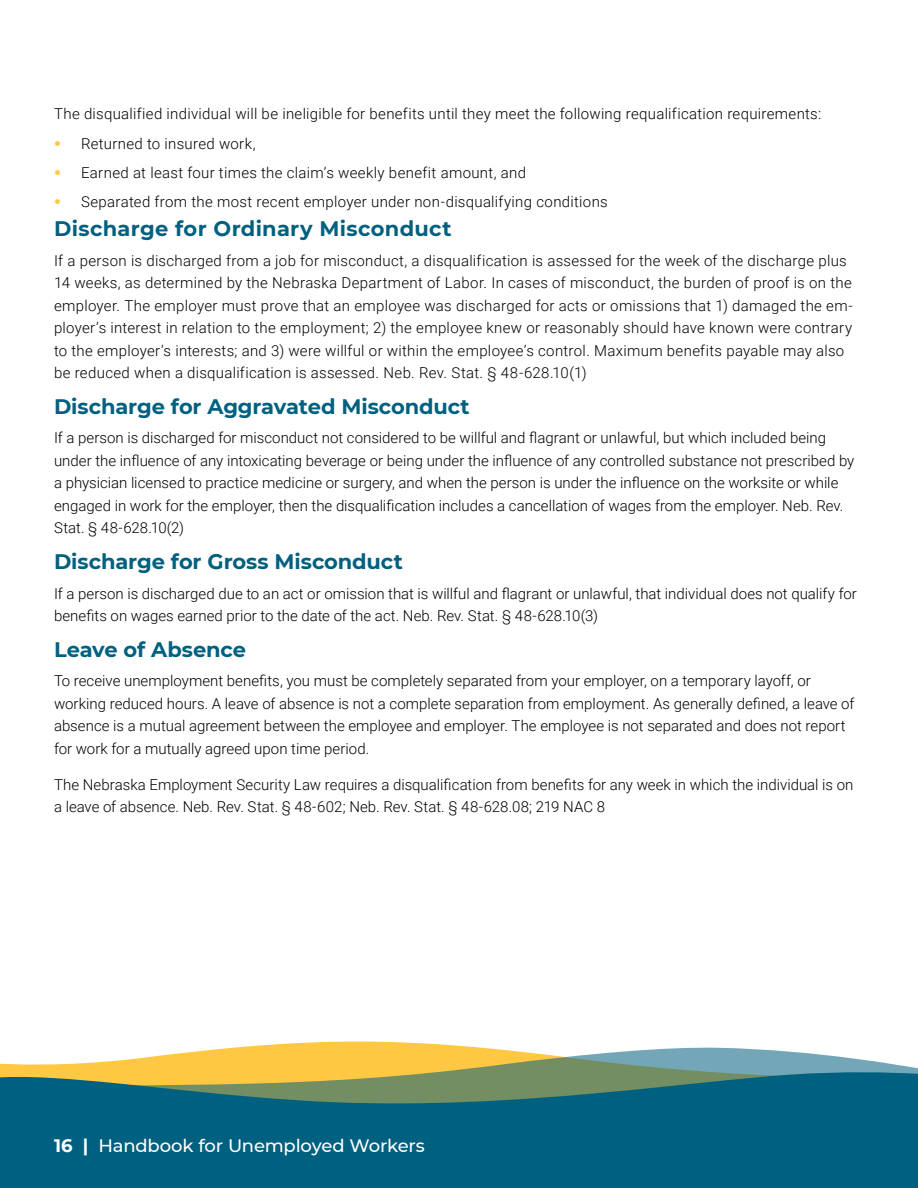
<style>
.page{position:relative;width:918px;height:1188px;background:#fff}
.page>*{position:absolute;margin:0;border:0;box-sizing:border-box;transform-origin:0 0}
.t1{font:700 21px "Montserrat";color:#00607f}
.t2{font:500 18px "Montserrat";letter-spacing:-.01em;color:#fff}
.t3{font:300 15px/22.5px "Roboto";letter-spacing:.005em;color:#000}
.s1{font-family:"Montserrat";font-weight:700;font-size:19.5px;color:#ffc843}
.s2{font-weight:700}
</style>
<div class="page">
<svg style="left:242px;top:1042px;width:231px;height:5px"></svg>
<svg style="left:0;top:1047px;width:918px;height:24px"></svg>
<svg style="left:0;top:1071px;width:918px;height:117px;background:#176979"></svg>
<p class="t3" style="left:54px;top:102px;width:769px">The disqualified individual will be ineligible for benefits until they meet the following requalification requirements:</p>
<p class="t3" style="left:54px;top:131px;width:203px"><span class="s1">•</span> Returned to insured work,</p>
<p class="t3" style="left:54px;top:161px;width:474px"><span class="s1">•</span> Earned at least four times the claim’s weekly benefit amount, and</p>
<p class="t3" style="left:54px;top:190px;width:555px"><span class="s1">•</span> Separated from the most recent employer under non-disqualifying conditions</p>
<h1 class="t1" style="left:54px;top:214px;width:399px">Discharge for Ordinary Misconduct</h1>
<p class="t3" style="left:54px;top:248px;width:800px">If a person is discharged from a job for misconduct, a disqualification is assessed for the week of the discharge plus 14 weeks, as determined by the Nebraska Department of Labor. In cases of misconduct, the burden of proof is on the employer. The employer must prove that an employee was discharged for acts or omissions that 1) damaged the em&shy;ployer’s interest in relation to the employment; 2) the employee knew or reasonably should have known were contrary to the employer’s interests; and 3) were willful or within the employee’s control. Maximum benefits payable may also be reduced when a disqualification is assessed. Neb. Rev. Stat. § 48-628.10(1)</p>
<h1 class="t1" style="left:54px;top:391px;width:417px">Discharge for Aggravated Misconduct</h1>
<p class="t3" style="left:54px;top:426px;width:802px">If a person is discharged for misconduct not considered to be willful and flagrant or unlawful, but which included being under the influence of any intoxicating beverage or being under the influence of any controlled substance not prescribed by a physician licensed to practice medicine or surgery, and when the person is under the influence on the worksite or while engaged in work for the employer, then the disqualification includes a cancellation of wages from the employer. Neb. Rev.<br>Stat. § 48-628.10(2)</p>
<h1 class="t1" style="left:54px;top:547px;width:350px">Discharge for Gross Misconduct</h1>
<p class="t3" style="left:54px;top:581px;width:804px">If a person is discharged due to an act or omission that is willful and flagrant or unlawful, that individual does not qualify for benefits on wages earned prior to the date of the act. Neb. Rev. Stat. § 48-628.10(3)</p>
<h1 class="t1" style="left:54px;top:634px;width:194px">Leave of Absence</h1>
<p class="t3" style="left:54px;top:669px;width:802px">To receive unemployment benefits, you must be completely separated from your employer, on a temporary layoff, or working reduced hours. A leave of absence is not a complete separation from employment. As generally defined, a leave of absence is a mutual agreement between the employee and employer. The employee is not separated and does not report for work for a mutually agreed upon time period.</p>
<p class="t3" style="left:54px;top:773px;width:801px">The Nebraska Employment Security Law requires a disqualification from benefits for any week in which the individual is on a leave of absence. Neb. Rev. Stat. § 48-602; Neb. Rev. Stat. § 48-628.08; 219 NAC 8</p>
<p class="t2" style="left:54px;top:1133px;width:372px"><span class="s2">16 |</span> Handbook for Unemployed Workers</p>
</div>
